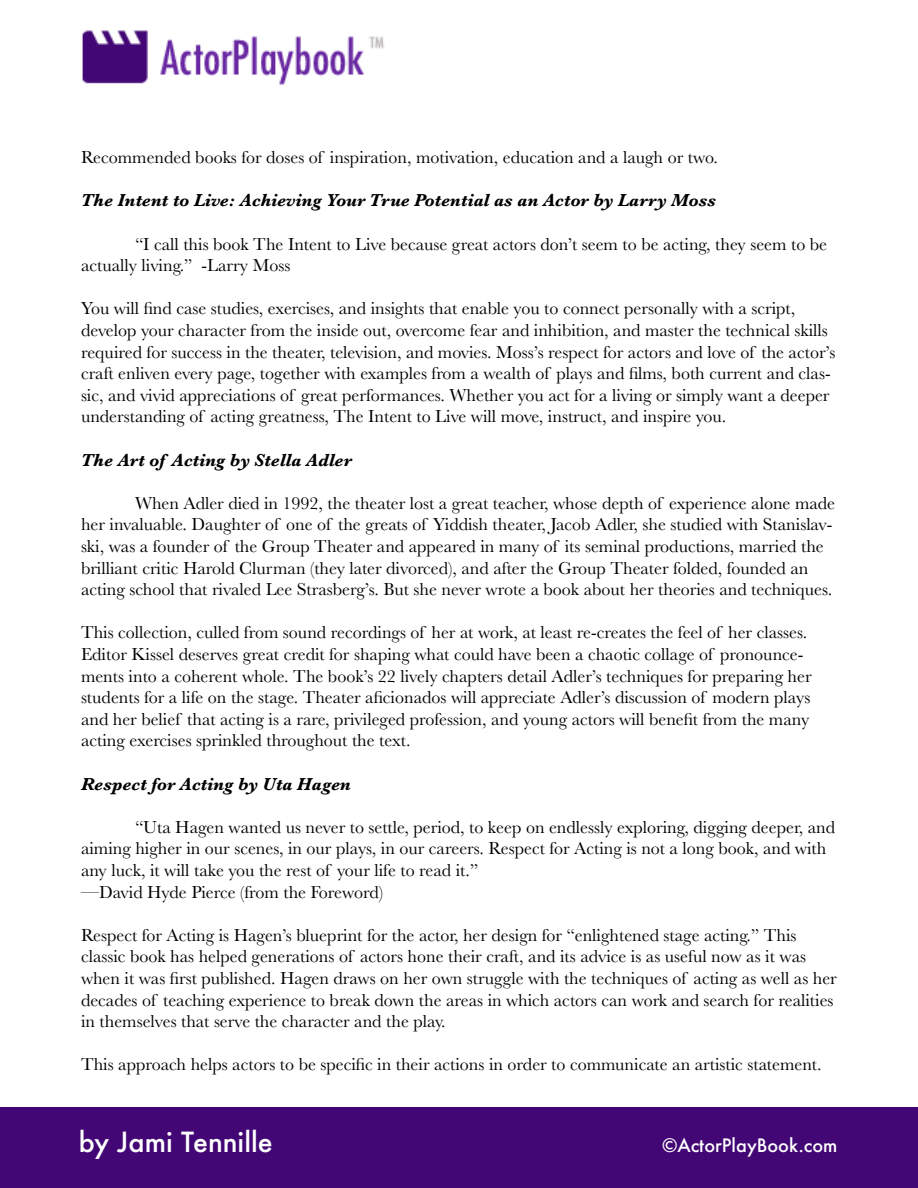
<style>
.page{position:relative;width:918px;height:1188px;background:#fff}
.page>*{position:absolute;margin:0;border:0;box-sizing:border-box;transform-origin:0 0}
.t1{font:500 27px "Futura";color:#fff}
.t2{font:18px/21.6px "Baskerville";color:#000}
.t3{font:italic 700 18px "Baskerville";color:#000}
.t4{font:500 18px "Futura";color:#fff}
</style>
<div class="page">
<div style="left:0;top:1107px;width:918px;height:81px;background:#420775"></div>
<img style="left:82px;top:30px;width:302px;height:55px">
<p class="t2" style="left:81px;top:147px;width:639px">Recommended books for doses of inspiration, motivation, education and a laugh or two.</p>
<p class="t3" style="left:81px;top:188px;width:637px">The Intent to Live: Achieving Your True Potential as an Actor by Larry Moss</p>
<p class="t2" style="left:81px;top:233px;width:748px;text-indent:54px">“I call this book The Intent to Live because great actors don’t seem to be acting, they seem to be actually living.” -Larry Moss</p>
<p class="t2" style="left:81px;top:298px;width:756px">You will find case studies, exercises, and insights that enable you to connect personally with a script, develop your character from the inside out, overcome fear and inhibition, and master the technical skills required for success in the theater, television, and movies. Moss’s respect for actors and love of the actor’s craft enliven every page, together with examples from a wealth of plays and films, both current and clas&shy;sic, and vivid appreciations of great performances. Whether you act for a living or simply want a deeper understanding of acting greatness, The Intent to Live will move, instruct, and inspire you.</p>
<p class="t3" style="left:81px;top:447px;width:272px">The Art of Acting by Stella Adler</p>
<p class="t2" style="left:81px;top:493px;width:756px;text-indent:54px">When Adler died in 1992, the theater lost a great teacher, whose depth of experience alone made her invaluable. Daughter of one of the greats of Yiddish theater, Jacob Adler, she studied with Stanislav&shy;ski, was a founder of the Group Theater and appeared in many of its seminal productions, married the brilliant critic Harold Clurman (they later divorced), and after the Group Theater folded, founded an acting school that rivaled Lee Strasberg’s. But she never wrote a book about her theories and techniques.</p>
<p class="t2" style="left:81px;top:622px;width:732px">This collection, culled from sound recordings of her at work, at least re-creates the feel of her classes.<br>Editor Kissel deserves great credit for shaping what could have been a chaotic collage of pronounce&shy;ments into a coherent whole. The book’s 22 lively chapters detail Adler’s techniques for preparing her students for a life on the stage. Theater aficionados will appreciate Adler’s discussion of modern plays and her belief that acting is a rare, privileged profession, and young actors will benefit from the many acting exercises sprinkled throughout the text.</p>
<p class="t3" style="left:81px;top:771px;width:271px">Respect for Acting by Uta Hagen</p>
<p class="t2" style="left:81px;top:817px;width:756px;text-indent:54px">“Uta Hagen wanted us never to settle, period, to keep on endlessly exploring, digging deeper, and aiming higher in our scenes, in our plays, in our careers. Respect for Acting is not a long book, and with any luck, it will take you the rest of your life to read it.”<br>—David Hyde Pierce (from the Foreword)</p>
<p class="t2" style="left:81px;top:925px;width:757px">Respect for Acting is Hagen’s blueprint for the actor, her design for “enlightened stage acting.” This classic book has helped generations of actors hone their craft, and its advice is as useful now as it was when it was first published. Hagen draws on her own struggle with the techniques of acting as well as her decades of teaching experience to break down the areas in which actors can work and search for realities in themselves that serve the character and the play.</p>
<p class="t2" style="left:81px;top:1054px;width:742px">This approach helps actors to be specific in their actions in order to communicate an artistic statement.</p>
<h1 class="t1" style="left:79px;top:1123px;width:195px">by Jami Tennille</h1>
<p class="t4" style="left:662px;top:1133px;width:177px">©ActorPlayBook.com</p>
</div>
